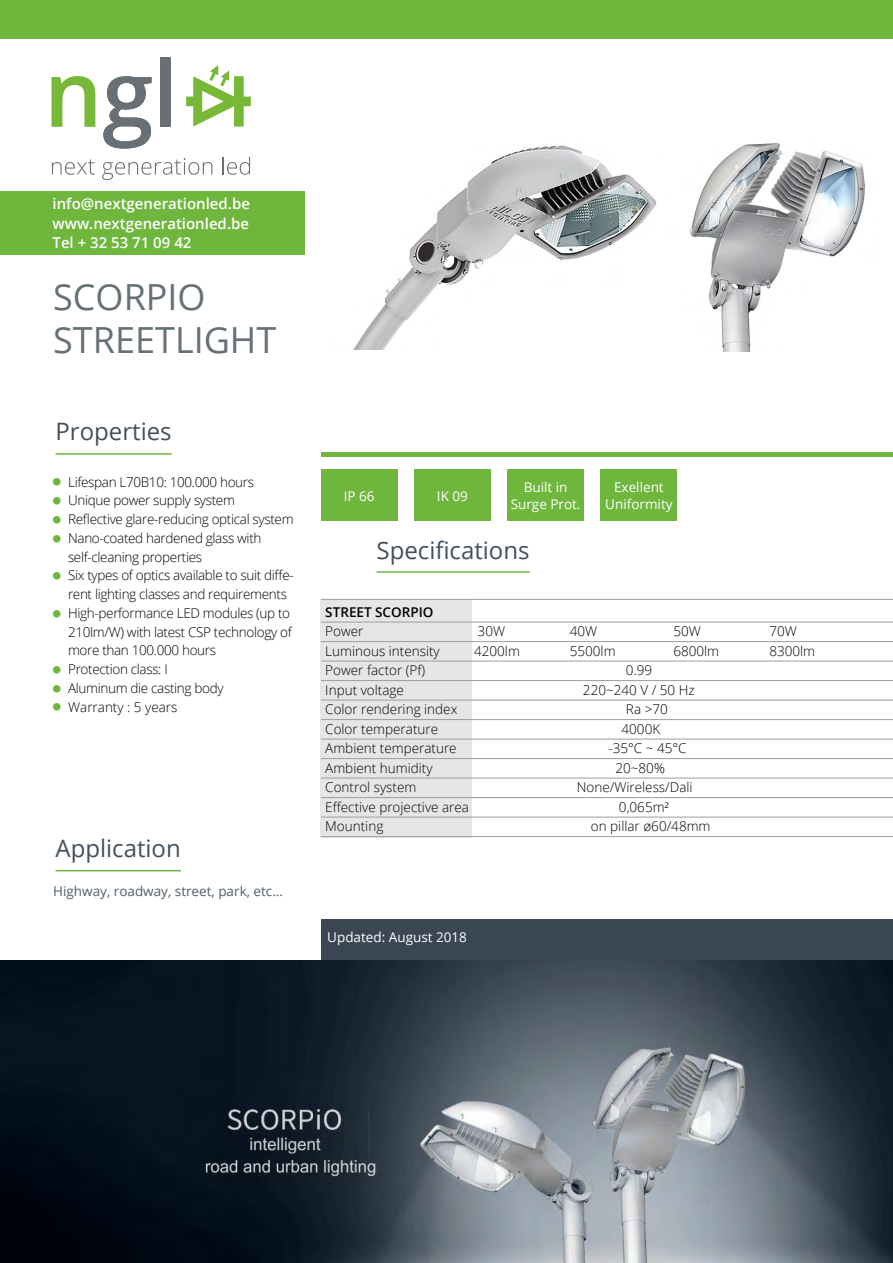
<style>
.page{position:relative;width:893px;height:1263px;background:#fff}
.page>*{position:absolute;margin:0;border:0;box-sizing:border-box;transform-origin:0 0}
.t1{font:36px/43.2px "Open Sans";color:#657175}
.t2{font:24px "Open Sans";color:#42505b}
.t3{font:600 15px/19.5px "Open Sans";color:#fff;text-align:justify}
.t4{font:300 13.5px/18.8px "Open Sans";letter-spacing:-.025em;color:#000}
.t5{font:300 13.5px "Open Sans";color:#000}
.t6{font:13.5px/16.2px "Open Sans";color:#fff;text-align:center}
.t7{font:13.5px "Open Sans";color:#545f69}
.t8{font:600 13.5px "Open Sans";color:#000}
</style>
<div class="page">
<div style="left:321px;top:919px;width:572px;height:43px;background:#3a4653"></div>
<div style="left:0;top:191px;width:304px;height:64px;background:#6fb63d"></div>
<hr style="left:321px;top:452px;width:572px;height:4px;background:#6fb63d">
<svg style="left:186px;top:65px;width:65px;height:62px"></svg>
<svg style="left:52px;top:76px;width:43px;height:51px"></svg>
<svg style="left:103px;top:76px;width:49px;height:73px"></svg>
<div style="left:161px;top:57px;width:10px;height:70px;background:#687075"></div>
<svg style="left:52px;top:159px;width:43px;height:16px"></svg>
<svg style="left:102px;top:158px;width:110px;height:22px"></svg>
<svg style="left:222px;top:157px;width:28px;height:18px"></svg>
<hr style="left:56px;top:453px;width:116px;height:2px;background:#6fb63d">
<hr style="left:56px;top:870px;width:125px;height:1px;background:#6fb63d">
<div style="left:0;top:0;width:893px;height:38px;background:#6fb63d"></div>
<hr style="left:377px;top:571px;width:153px;height:2px;background:#6fb63d">
<div style="left:321px;top:600px;width:151px;height:238px;background:#e6e6e8"></div>
<hr style="left:321px;top:599px;width:572px;height:1px;background:#9d9d9c">
<hr style="left:321px;top:622px;width:572px;height:1px;background:#9d9d9c">
<hr style="left:321px;top:641px;width:572px;height:1px;background:#9d9d9c">
<hr style="left:321px;top:661px;width:572px;height:1px;background:#9d9d9c">
<hr style="left:321px;top:680px;width:572px;height:1px;background:#9d9d9c">
<hr style="left:321px;top:700px;width:572px;height:1px;background:#9d9d9c">
<hr style="left:321px;top:719px;width:572px;height:1px;background:#9d9d9c">
<hr style="left:321px;top:739px;width:572px;height:1px;background:#9d9d9c">
<hr style="left:321px;top:758px;width:572px;height:1px;background:#9d9d9c">
<hr style="left:321px;top:778px;width:572px;height:1px;background:#9d9d9c">
<hr style="left:321px;top:797px;width:572px;height:1px;background:#9d9d9c">
<hr style="left:321px;top:817px;width:572px;height:1px;background:#9d9d9c">
<hr style="left:321px;top:836px;width:572px;height:1px;background:#9d9d9c">
<div style="left:321px;top:470px;width:76px;height:51px;background:#6fb63d"></div>
<div style="left:414px;top:470px;width:77px;height:51px;background:#6fb63d"></div>
<div style="left:507px;top:470px;width:77px;height:51px;background:#6fb63d"></div>
<div style="left:601px;top:470px;width:76px;height:51px;background:#6fb63d"></div>
<img style="left:0;top:961px;width:893px;height:302px">
<img style="left:689px;top:143px;width:177px;height:209px">
<img style="left:353px;top:145px;width:304px;height:205px">
<p class="t3" style="left:53px;top:194px;width:199px">info@nextgenerationled.be www.nextgenerationled.be Tel + 32 53 71 09 42</p>
<h1 class="t1" style="left:53px;top:275px;width:225px">SCORPIO<br>STREETLIGHT</h1>
<h2 class="t2" style="left:56px;top:415px;width:118px">Properties</h2>
<p class="t4" style="left:53px;top:472px;width:202px"><sup>■</sup> Lifespan L70B10: 100.000 hours</p>
<p class="t4" style="left:53px;top:491px;width:183px"><sup>■</sup> Unique power supply system</p>
<p class="t4" style="left:53px;top:509px;width:242px"><sup>■</sup> Reflective glare-reducing optical system</p>
<p class="t4" style="left:68px;top:528px;width:195px;text-indent:-15px"><sup>■</sup> Nano-coated hardened glass with self-cleaning properties</p>
<p class="t4" style="left:68px;top:566px;width:227px;text-indent:-15px"><sup>■</sup> Six types of optics available to suit diffe&shy;rent lighting classes and requirements</p>
<p class="t4" style="left:68px;top:603px;width:225px;text-align:justify;text-indent:-15px"><sup>■</sup> High-performance LED modules (up to 210lm/W) with latest CSP technology of more than 100.000 hours</p>
<p class="t4" style="left:53px;top:659px;width:116px"><sup>■</sup> Protection class: I</p>
<p class="t4" style="left:53px;top:678px;width:172px"><sup>■</sup> Aluminum die casting body</p>
<p class="t5" style="left:53px;top:697px;width:126px"><sup>■</sup> Warranty : 5 years</p>
<h2 class="t2" style="left:56px;top:832px;width:127px">Application</h2>
<p class="t7" style="left:53px;top:882px;width:231px">Highway, roadway, street, park, etc...</p>
<p class="t6" style="left:344px;top:487px;width:32px">IP 66</p>
<p class="t6" style="left:437px;top:487px;width:33px">IK 09</p>
<p class="t6" style="left:511px;top:479px;width:71px">Built in<br>Surge Prot.</p>
<p class="t6" style="left:605px;top:479px;width:69px">Exellent<br>Uniformity</p>
<h2 class="t2" style="left:377px;top:533px;width:155px">Specifications</h2>
<p class="t8" style="left:325px;top:602px;width:110px">STREET SCORPIO</p>
<p class="t4" style="left:325px;top:621px;width:40px">Power</p>
<p class="t4" style="left:478px;top:621px;width:29px">30W</p>
<p class="t4" style="left:570px;top:621px;width:29px">40W</p>
<p class="t4" style="left:673px;top:621px;width:29px">50W</p>
<p class="t4" style="left:769px;top:621px;width:29px">70W</p>
<p class="t5" style="left:325px;top:641px;width:116px">Luminous intensity</p>
<p class="t4" style="left:474px;top:641px;width:47px">4200lm</p>
<p class="t4" style="left:570px;top:641px;width:47px">5500lm</p>
<p class="t4" style="left:673px;top:641px;width:47px">6800lm</p>
<p class="t4" style="left:769px;top:641px;width:47px">8300lm</p>
<p class="t5" style="left:325px;top:661px;width:101px">Power factor (Pf)</p>
<p class="t4" style="left:626px;top:660px;width:28px">0.99</p>
<p class="t5" style="left:325px;top:680px;width:80px">Input voltage</p>
<p class="t5" style="left:583px;top:680px;width:113px">220~240 V / 50 Hz</p>
<p class="t5" style="left:325px;top:700px;width:134px">Color rendering index</p>
<p class="t4" style="left:626px;top:699px;width:43px">Ra &gt;70</p>
<p class="t5" style="left:325px;top:719px;width:114px">Color temperature</p>
<p class="t4" style="left:622px;top:719px;width:40px">4000K</p>
<p class="t5" style="left:325px;top:739px;width:133px">Ambient temperature</p>
<p class="t4" style="left:608px;top:738px;width:80px">-35°C ~ 45°C</p>
<p class="t5" style="left:325px;top:758px;width:109px">Ambient humidity</p>
<p class="t4" style="left:615px;top:758px;width:51px">20~80%</p>
<p class="t5" style="left:325px;top:778px;width:93px">Control system</p>
<p class="t5" style="left:577px;top:778px;width:117px">None/Wireless/Dali</p>
<p class="t5" style="left:325px;top:797px;width:145px">Effective projective area</p>
<p class="t4" style="left:619px;top:797px;width:52px">0,065m²</p>
<p class="t5" style="left:325px;top:817px;width:60px">Mounting</p>
<p class="t5" style="left:591px;top:817px;width:121px">on pillar ø60/48mm</p>
<p class="t6" style="left:327px;top:928px;width:141px">Updated: August 2018</p>
</div>
